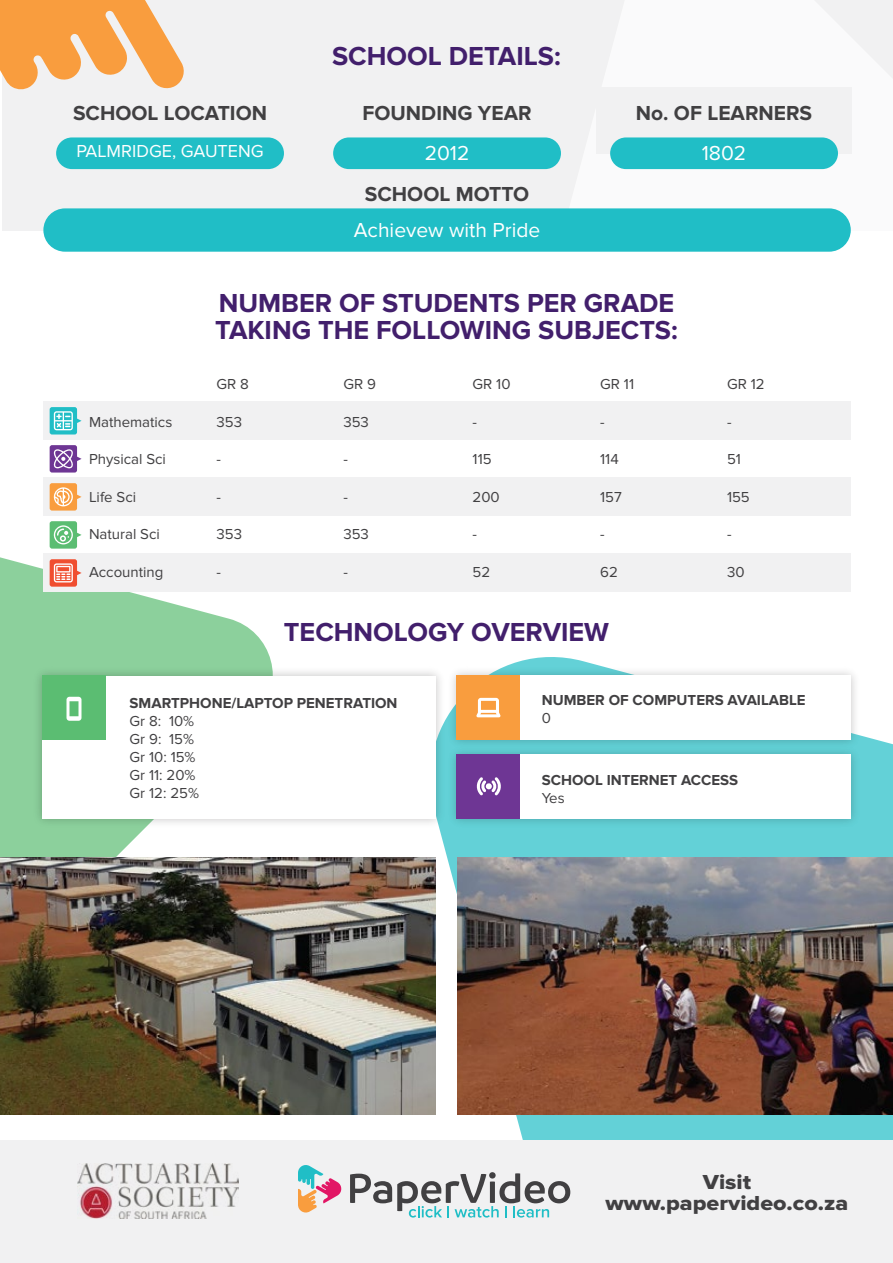
<style>
.page{position:relative;width:893px;height:1263px;background:#fff}
.page>*{position:absolute;margin:0;border:0;box-sizing:border-box;transform-origin:0 0}
.t1{font:700 27px/27px "Proxima Nova";color:#421f6c}
.t2{font:700 21px "Proxima Nova";color:#414042}
.t3{font:21px/21px "Proxima Nova Extrabld";color:#414042;text-align:center;scale:1.11 1}
.t4{font:21px "Proxima Nova";color:#fff}
.t5{font:18px "Proxima Nova";color:#fff}
.t6{font:15px/18px "Proxima Nova";color:#414042}
.t7{font:700 15px "Proxima Nova";color:#414042}
</style>
<div class="page">
<div style="left:2px;top:0;width:891px;height:230px;background:#f1f1f2"></div>
<svg style="left:430px;top:657px;width:463px;height:484px;fill:#63d1d7"></svg>
<svg style="left:0;top:557px;width:273px;height:301px;fill:#8cd09c"></svg>
<div style="left:0;top:1141px;width:893px;height:122px;background:#f1f1f2"></div>
<svg style="left:298px;top:1165px;width:44px;height:48px"></svg>
<svg style="left:350px;top:1172px;width:220px;height:45px"></svg>
<img style="left:77px;top:1163px;width:161px;height:55px">
<svg style="left:0;top:0;width:184px;height:90px"></svg>
<img style="left:0;top:858px;width:436px;height:256px">
<img style="left:457px;top:858px;width:436px;height:256px">
<img style="left:29px;top:663px;width:415px;height:168px">
<div style="left:42px;top:675px;width:394px;height:143px;background:#fff"></div>
<img style="left:444px;top:663px;width:419px;height:78px">
<div style="left:457px;top:675px;width:393px;height:65px;background:#fff"></div>
<div style="left:457px;top:675px;width:63px;height:65px;background:#f99d3e"></div>
<div style="left:42px;top:675px;width:63px;height:65px;background:#5bbd72"></div>
<img style="left:444px;top:741px;width:419px;height:90px">
<div style="left:457px;top:754px;width:393px;height:64px;background:#fff"></div>
<div style="left:457px;top:754px;width:63px;height:64px;background:#6e3694"></div>
<div style="left:56px;top:137px;width:228px;height:32px;background:#20bec6;border-radius:16px"></div>
<div style="left:333px;top:137px;width:228px;height:32px;background:#20bec6;border-radius:16px"></div>
<div style="left:610px;top:137px;width:228px;height:32px;background:#20bec6;border-radius:16px"></div>
<div style="left:43px;top:208px;width:808px;height:44px;background:#20bec6;border-radius:22px"></div>
<div style="left:43px;top:402px;width:808px;height:38px;background:#f1f1f2"></div>
<svg style="left:50px;top:407px;width:32px;height:27px"></svg>
<div style="left:43px;top:478px;width:808px;height:38px;background:#f1f1f2"></div>
<div style="left:43px;top:554px;width:808px;height:38px;background:#f1f1f2"></div>
<svg style="left:50px;top:559px;width:32px;height:28px"></svg>
<svg style="left:50px;top:445px;width:32px;height:27px"></svg>
<svg style="left:50px;top:521px;width:32px;height:28px"></svg>
<svg style="left:50px;top:483px;width:32px;height:28px"></svg>
<svg style="left:476px;top:698px;width:24px;height:19px"></svg>
<svg style="left:67px;top:697px;width:15px;height:24px"></svg>
<svg style="left:476px;top:777px;width:25px;height:18px"></svg>
<h2 class="t2" style="left:73px;top:101px;width:195px">SCHOOL LOCATION</h2>
<p class="t5" style="left:76px;top:141px;width:189px">PALMRIDGE, GAUTENG</p>
<h1 class="t1" style="left:332px;top:43px;width:230px">SCHOOL DETAILS:</h1>
<h2 class="t2" style="left:362px;top:101px;width:171px">FOUNDING YEAR</h2>
<h2 class="t4" style="left:425px;top:141px;width:46px">2012</h2>
<h2 class="t2" style="left:365px;top:182px;width:166px">SCHOOL MOTTO</h2>
<h2 class="t4" style="left:354px;top:218px;width:188px">Achievew with Pride</h2>
<h2 class="t2" style="left:636px;top:101px;width:178px">No. OF LEARNERS</h2>
<h2 class="t4" style="left:702px;top:141px;width:46px">1802</h2>
<h1 class="t1" style="left:215px;top:290px;width:464px">NUMBER OF STUDENTS PER GRADE<br>TAKING THE FOLLOWING SUBJECTS:</h1>
<p class="t6" style="left:217px;top:376px;width:34px">GR 8</p>
<p class="t6" style="left:343px;top:376px;width:34px">GR 9</p>
<p class="t6" style="left:473px;top:376px;width:39px">GR 10</p>
<p class="t6" style="left:600px;top:376px;width:35px">GR 11</p>
<p class="t6" style="left:727px;top:376px;width:39px">GR 12</p>
<p class="t6" style="left:89px;top:413px;width:85px">Mathematics</p>
<p class="t6" style="left:217px;top:413px;width:27px">353</p>
<p class="t6" style="left:343px;top:413px;width:27px">353</p>
<p class="t6" style="left:473px;top:413px;width:6px">-</p>
<p class="t6" style="left:600px;top:413px;width:6px">-</p>
<p class="t6" style="left:727px;top:413px;width:6px">-</p>
<p class="t6" style="left:89px;top:451px;width:78px">Physical Sci</p>
<p class="t6" style="left:217px;top:451px;width:6px">-</p>
<p class="t6" style="left:343px;top:451px;width:6px">-</p>
<p class="t6" style="left:473px;top:451px;width:21px">115</p>
<p class="t6" style="left:600px;top:451px;width:20px">114</p>
<p class="t6" style="left:727px;top:451px;width:15px">51</p>
<p class="t6" style="left:89px;top:488px;width:49px">Life Sci</p>
<p class="t6" style="left:217px;top:488px;width:6px">-</p>
<p class="t6" style="left:343px;top:488px;width:6px">-</p>
<p class="t6" style="left:473px;top:488px;width:29px">200</p>
<p class="t6" style="left:600px;top:488px;width:23px">157</p>
<p class="t6" style="left:727px;top:488px;width:24px">155</p>
<p class="t6" style="left:89px;top:526px;width:72px">Natural Sci</p>
<p class="t6" style="left:217px;top:526px;width:27px">353</p>
<p class="t6" style="left:343px;top:526px;width:27px">353</p>
<p class="t6" style="left:473px;top:526px;width:6px">-</p>
<p class="t6" style="left:600px;top:526px;width:6px">-</p>
<p class="t6" style="left:727px;top:526px;width:6px">-</p>
<p class="t6" style="left:89px;top:563px;width:76px">Accounting</p>
<p class="t6" style="left:217px;top:563px;width:6px">-</p>
<p class="t6" style="left:343px;top:563px;width:6px">-</p>
<p class="t6" style="left:473px;top:563px;width:19px">52</p>
<p class="t6" style="left:600px;top:563px;width:19px">62</p>
<p class="t6" style="left:727px;top:563px;width:19px">30</p>
<h1 class="t1" style="left:284px;top:619px;width:327px">TECHNOLOGY OVERVIEW</h1>
<p class="t7" style="left:130px;top:694px;width:269px">SMARTPHONE/LAPTOP PENETRATION</p>
<p class="t6" style="left:130px;top:712px;width:71px">Gr 8: 10%<br>Gr 9: 15%<br>Gr 10: 15%<br>Gr 11: 20%<br>Gr 12: 25%</p>
<p class="t7" style="left:542px;top:691px;width:265px">NUMBER OF COMPUTERS AVAILABLE</p>
<p class="t6" style="left:542px;top:709px;width:11px">0</p>
<p class="t7" style="left:542px;top:771px;width:198px">SCHOOL INTERNET ACCESS</p>
<p class="t6" style="left:542px;top:789px;width:24px">Yes</p>
<h2 class="t3" style="left:606px;top:1172px;width:220px">Visit www.papervideo.co.za</h2>
</div>
